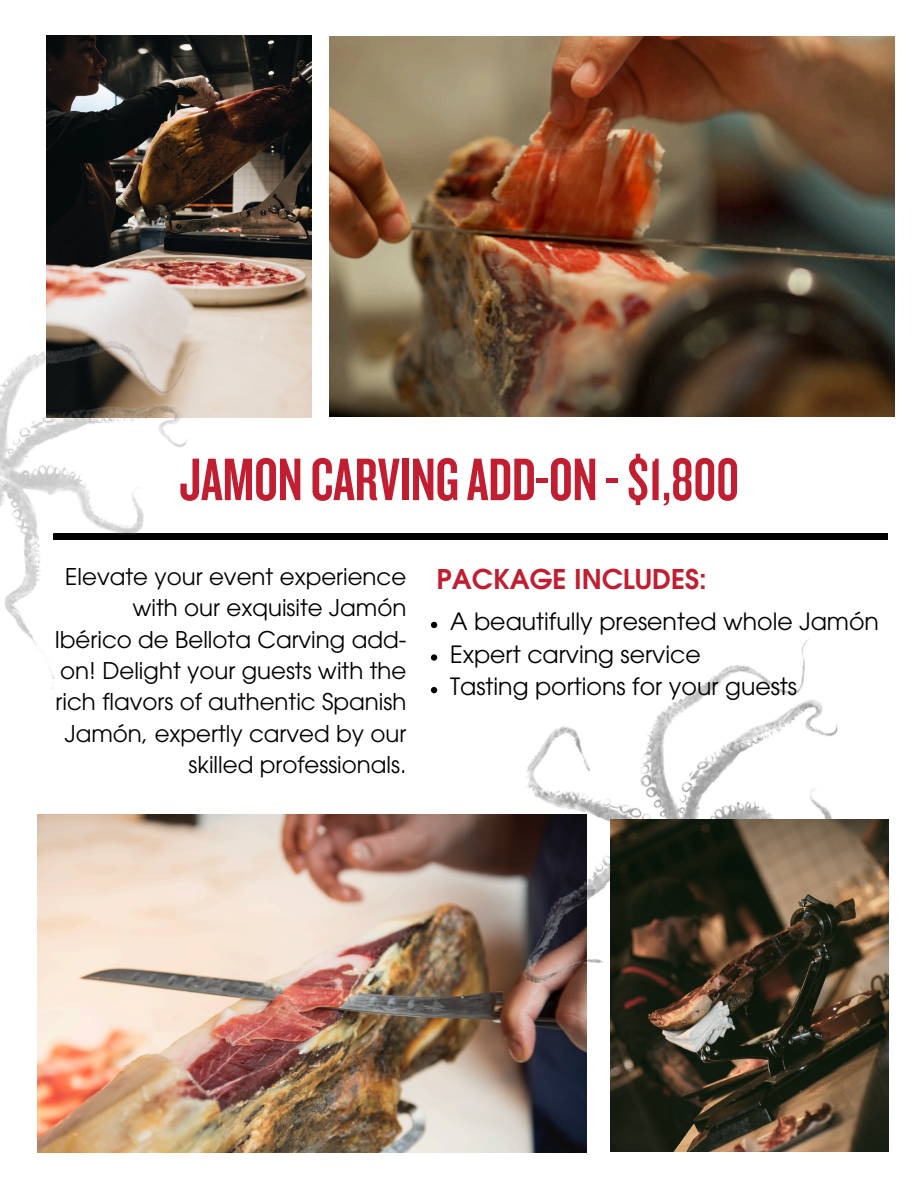
<style>
.page{position:relative;width:918px;height:1188px;background:#fff}
.page>*{position:absolute;margin:0;border:0;box-sizing:border-box;transform-origin:0 0}
.t1{font:62.25px "Knockout HTF48 Featherweight";color:#c11f31}
.t2{font:600 27.15px "ITC Avant Garde Std";color:#c11f31}
.t3{font:23.7px/32.5px "ITC Avant Garde Std";color:#000}
.t4{font:22.95px/31.5px "ITC Avant Garde Std";color:#000;text-align:right}
</style>
<div class="page">
<div style="left:230px;top:534px;width:658px;height:6px;background:#000"></div>
<img style="left:330px;top:36px;width:564px;height:380px">
<img style="left:38px;top:815px;width:368px;height:337px">
<img style="left:406px;top:621px;width:483px;height:532px">
<img style="left:610px;top:820px;width:278px;height:332px">
<img style="left:46px;top:36px;width:266px;height:381px">
<img style="left:0;top:284px;width:230px;height:405px">
<svg style="left:431px;top:622px;width:6px;height:6px"></svg>
<svg style="left:431px;top:654px;width:6px;height:7px"></svg>
<svg style="left:431px;top:687px;width:6px;height:6px"></svg>
<p class="t1" style="left:179px;top:448px;width:561px">JAMON CARVINGADD-ON -$1,800</p>
<h2 class="t4" style="left:55px;top:563px;width:353px">Elevate your event experience with our exquisite Jamón<br>Ibérico de Bellota Carving add&shy;on! Delight your guests with the rich flavors of authentic Spanish<br>Jamón, expertly carved by our skilled professionals.</h2>
<p class="t2" style="left:437px;top:569px;width:272px">PACKAGE INCLUDES:</p>
<p class="t3" style="left:450px;top:608px;width:430px">A beautifully presented whole Jamón<br>Expert carving service<br>Tasting portions for your guests</p>
</div>
